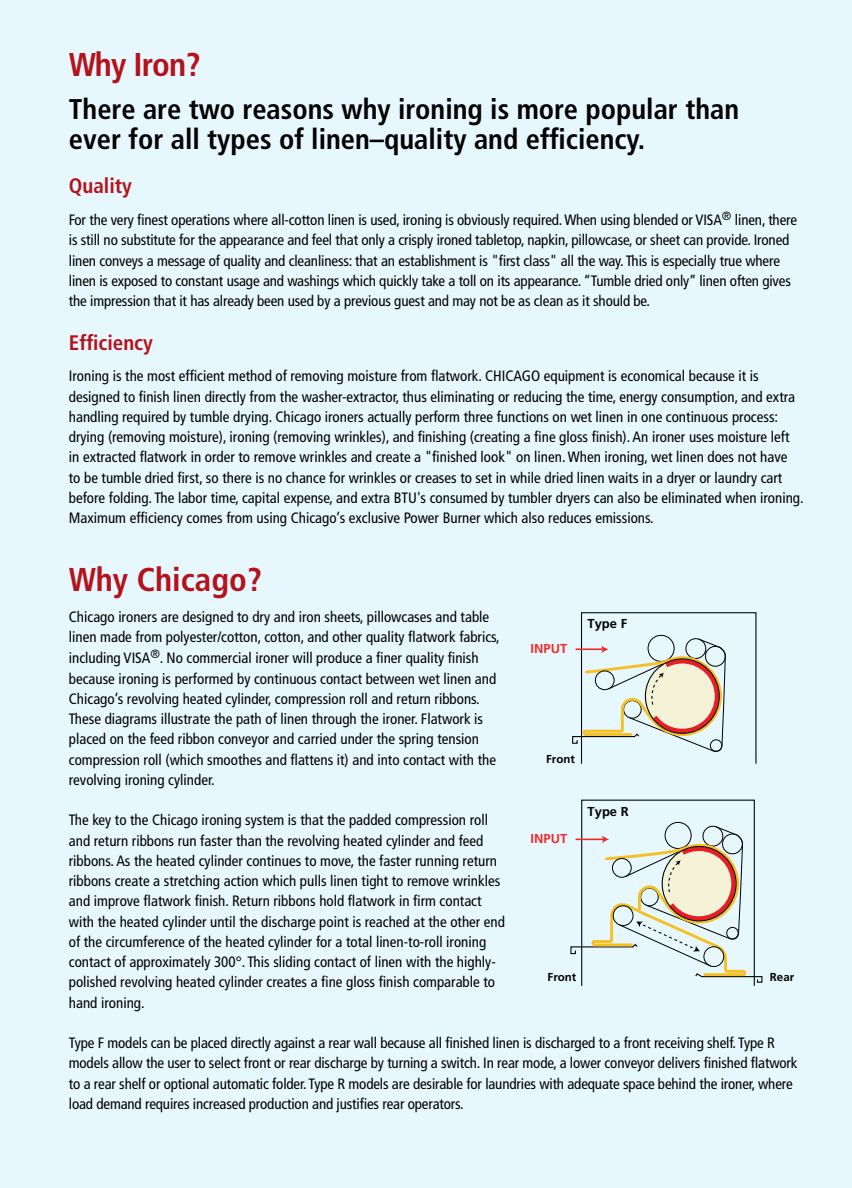
<style>
.page{position:relative;width:852px;height:1188px;background:#e6f7fd}
.page>*{position:absolute;margin:0;border:0;box-sizing:border-box;transform-origin:0 0}
.t1{font:700 condensed 33px "Frutiger";color:#b5121b}
.t2{font:700 condensed 28.5px/30px "Frutiger";color:#000}
.t3{font:700 condensed 21px "Frutiger";color:#b5121b}
.t4{font:condensed 15px/20.2px "Frutiger";color:#000}
.t5{font:700 12.9px "Frutiger";color:#000}
.t6{font:700 12.9px "Frutiger";color:#eb2d2e}
.t7{font:700 11.55px "Frutiger";color:#000}
</style>
<div class="page">
<svg style="left:590px;top:612px;width:150px;height:214px"></svg>
<svg style="left:572px;top:638px;width:154px;height:114px"></svg>
<div style="left:645px;top:658px;width:75px;height:76px;border:1px solid #000;border-radius:50%"></div>
<svg style="left:570px;top:826px;width:193px;height:157px"></svg>
<div style="left:595px;top:671px;width:19px;height:19px;border:1px solid #000;border-radius:50%"></div>
<h1 class="t1" style="left:69px;top:45px;width:133px">Why Iron?</h1>
<h2 class="t2" style="left:69px;top:94px;width:672px">There are two reasons why ironing is more popular than ever for all types of linen–quality and efficiency.</h2>
<h3 class="t3" style="left:69px;top:174px;width:65px">Quality</h3>
<p class="t4" style="left:69px;top:210px;width:730px">For the very finest operations where all-cotton linen is used, ironing is obviously required. When using blended or VISA<sup>®</sup> linen, there is still no substitute for the appearance and feel that only a crisply ironed tabletop, napkin, pillowcase, or sheet can provide. Ironed linen conveys a message of quality and cleanliness: that an establishment is "first class" all the way. This is especially true where linen is exposed to constant usage and washings which quickly take a toll on its appearance. “Tumble dried only” linen often gives the impression that it has already been used by a previous guest and may not be as clean as it should be.</p>
<h3 class="t3" style="left:69px;top:331px;width:86px">Efficiency</h3>
<p class="t4" style="left:69px;top:366px;width:736px">Ironing is the most efficient method of removing moisture from flatwork. CHICAGO equipment is economical because it is designed to finish linen directly from the washer-extractor, thus eliminating or reducing the time, energy consumption, and extra handling required by tumble drying. Chicago ironers actually perform three functions on wet linen in one continuous process: drying (removing moisture), ironing (removing wrinkles), and finishing (creating a fine gloss finish). An ironer uses moisture left in extracted flatwork in order to remove wrinkles and create a "finished look" on linen. When ironing, wet linen does not have<br>to be tumble dried first, so there is no chance for wrinkles or creases to set in while dried linen waits in a dryer or laundry cart before folding. The labor time, capital expense, and extra BTU's consumed by tumbler dryers can also be eliminated when ironing.<br>Maximum efficiency comes from using Chicago’s exclusive Power Burner which also reduces emissions.</p>
<h1 class="t1" style="left:69px;top:560px;width:195px">Why Chicago?</h1>
<p class="t4" style="left:69px;top:607px;width:432px">Chicago ironers are designed to dry and iron sheets, pillowcases and table linen made from polyester/cotton, cotton, and other quality flatwork fabrics, including VISA<sup>®</sup>. No commercial ironer will produce a finer quality finish because ironing is performed by continuous contact between wet linen and Chicago’s revolving heated cylinder, compression roll and return ribbons.<br>These diagrams illustrate the path of linen through the ironer. Flatwork is placed on the feed ribbon conveyor and carried under the spring tension compression roll (which smoothes and flattens it) and into contact with the revolving ironing cylinder.</p>
<p class="t4" style="left:69px;top:810px;width:438px">The key to the Chicago ironing system is that the padded compression roll and return ribbons run faster than the revolving heated cylinder and feed ribbons. As the heated cylinder continues to move, the faster running return ribbons create a stretching action which pulls linen tight to remove wrinkles and improve flatwork finish. Return ribbons hold flatwork in firm contact with the heated cylinder until the discharge point is reached at the other end of the circumference of the heated cylinder for a total linen-to-roll ironing contact of approximately 300°. This sliding contact of linen with the highly&shy;polished revolving heated cylinder creates a fine gloss finish comparable to hand ironing.</p>
<p class="t4" style="left:69px;top:1033px;width:730px">Type F models can be placed directly against a rear wall because all finished linen is discharged to a front receiving shelf. Type R models allow the user to select front or rear discharge by turning a switch. In rear mode, a lower conveyor delivers finished flatwork to a rear shelf or optional automatic folder. Type R models are desirable for laundries with adequate space behind the ironer, where load demand requires increased production and justifies rear operators.</p>
<p class="t5" style="left:587px;top:616px;width:41px">Type F</p>
<p class="t6" style="left:530px;top:641px;width:38px">INPUT</p>
<p class="t7" style="left:546px;top:753px;width:30px">Front</p>
<p class="t5" style="left:588px;top:804px;width:43px">Type R</p>
<p class="t6" style="left:530px;top:831px;width:38px">INPUT</p>
<p class="t7" style="left:548px;top:970px;width:30px">Front</p>
<p class="t7" style="left:770px;top:970px;width:26px">Rear</p>
</div>
